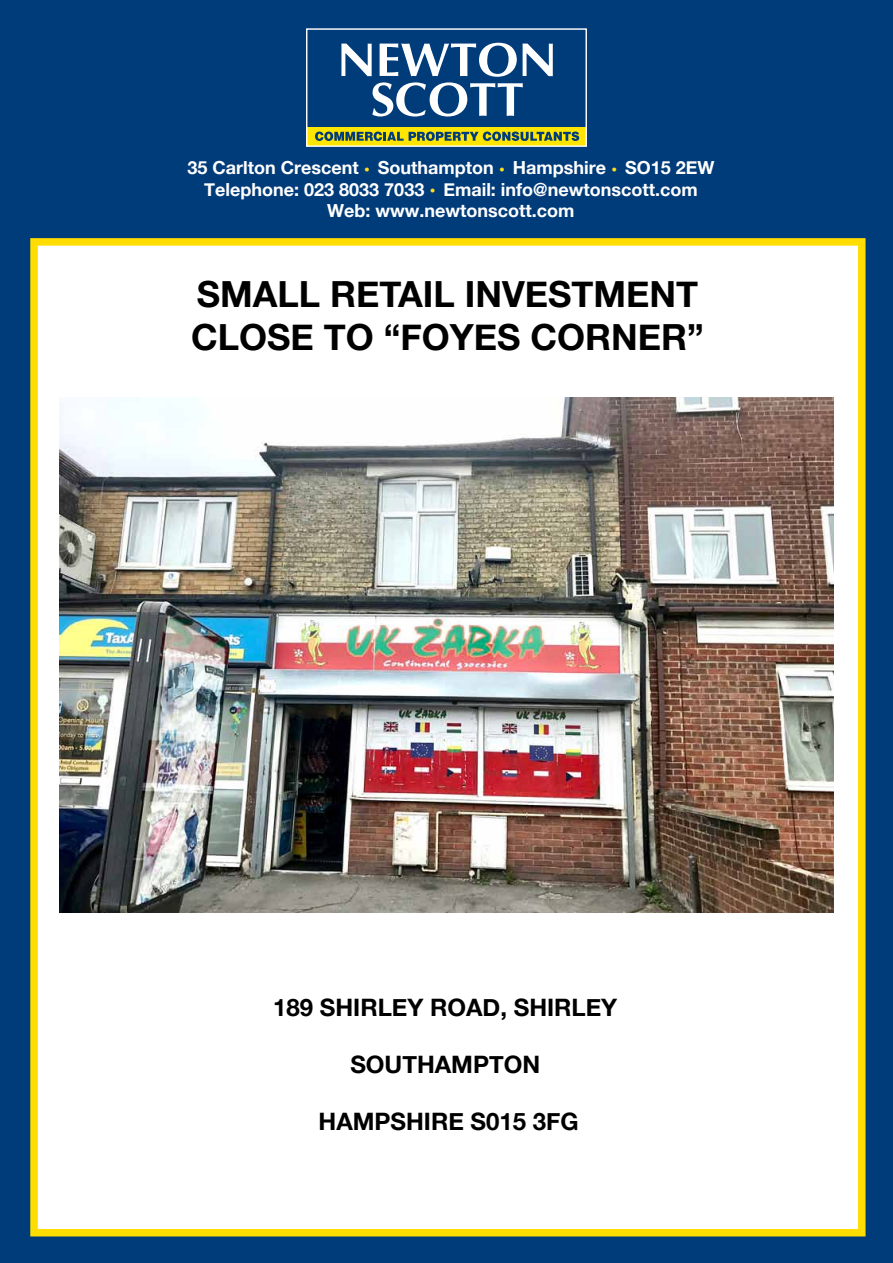
<style>
.page{position:relative;width:893px;height:1263px;background:#003b7a}
.page>*{position:absolute;margin:0;border:0;box-sizing:border-box;transform-origin:0 0}
.t1{font:700 36px/43.2px "Helvetica Neue";color:#000}
.t2{font:700 24px "Helvetica Neue";color:#000}
.t3{font:700 18px/21.6px "Helvetica Neue";color:#fff;text-align:center}
.s1{color:#ffdf1c}
</style>
<div class="page">
<div style="left:30px;top:238px;width:835px;height:998px;background:#fff;border:8px solid #fd0"></div>
<div style="left:307px;top:127px;width:279px;height:18px;background:#ffe600"></div>
<svg style="left:315px;top:132px;width:264px;height:9px"></svg>
<svg style="left:341px;top:43px;width:212px;height:74px"></svg>
<div style="left:306px;top:28px;width:281px;height:119px;border:1px solid #fff"></div>
<img style="left:60px;top:398px;width:774px;height:514px">
<p class="t3" style="left:187px;top:157px;width:529px">35 Carlton Crescent <span class="s1">•</span> Southampton <span class="s1">•</span> Hampshire <span class="s1">•</span> SO15 2EW<br>Telephone: 023 8033 7033 <span class="s1">•</span> Email: info@newtonscott.com<br>Web: www.newtonscott.com</p>
<h1 class="t1" style="left:191px;top:274px;width:514px">SMALL RETAIL INVESTMENT<br>CLOSE TO “FOYES CORNER”</h1>
<h2 class="t2" style="left:273px;top:989px;width:346px">189 SHIRLEY ROAD, SHIRLEY</h2>
<h2 class="t2" style="left:350px;top:1046px;width:191px">SOUTHAMPTON</h2>
<h2 class="t2" style="left:319px;top:1103px;width:262px">HAMPSHIRE S015 3FG</h2>
</div>
